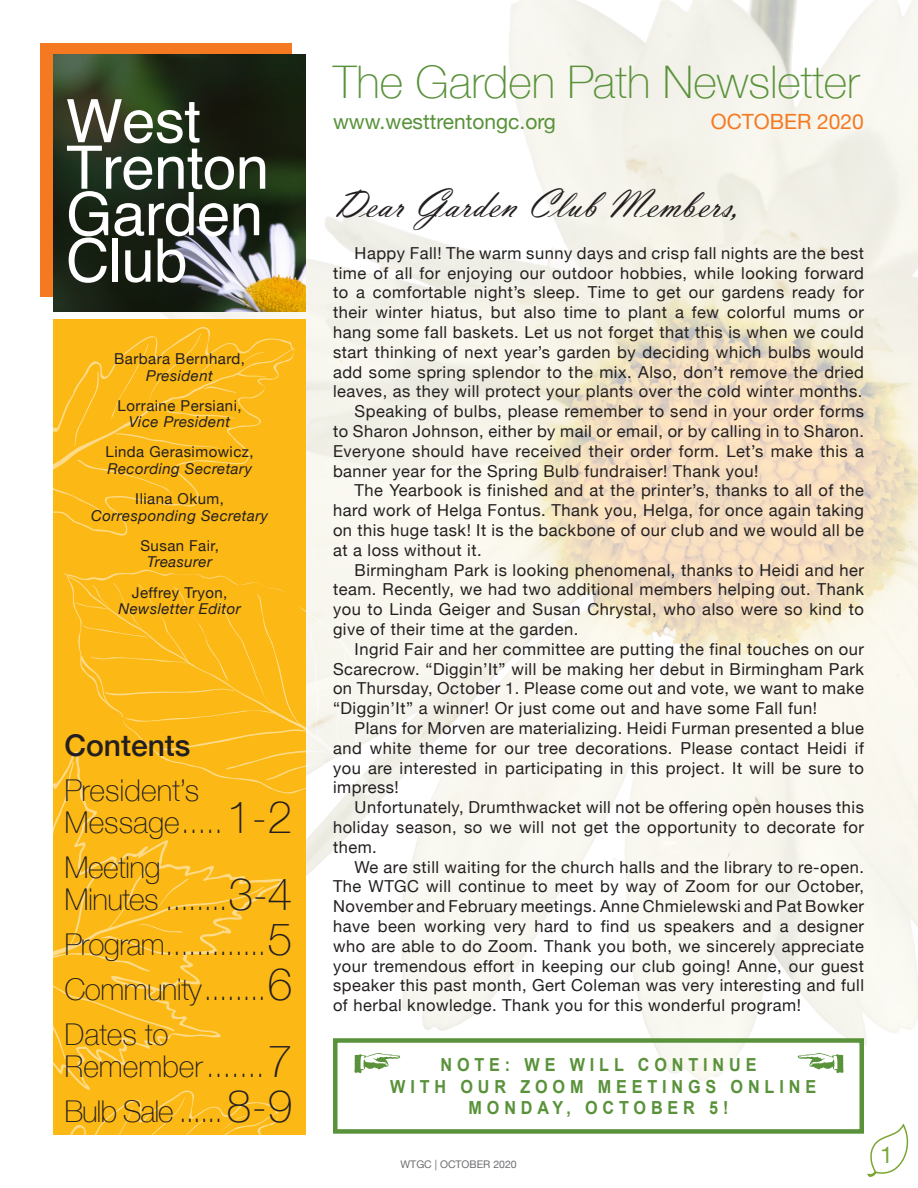
<style>
.page{position:relative;width:918px;height:1188px;background:#fff}
.page>*{position:absolute;margin:0;border:0;box-sizing:border-box;transform-origin:0 0}
.t1{font:60px "Helvetica";letter-spacing:-.01em;color:#fff}
.t2{font:100 45px "Helvetica Neue";color:#59923a}
.t3{font:42px "Vladimir Script";color:#231f20}
.t4{font:100 30px/31.7px "Helvetica Neue";letter-spacing:-.02em;color:#231f20}
.t5{font:100 30px/31.7px "Helvetica Neue";color:#231f20}
.t6{font:100 30px "Helvetica Neue";letter-spacing:-.04em;color:#231f20}
.t7{font:500 30px "Helvetica Neue";color:#231f20}
.t8{font:22.95px "Helvetica Neue";color:#7aa635}
.t9{font:21px "Helvetica Neue";color:#59923a}
.t10{font:21px "Helvetica Neue";color:#f47921}
.t11{font:700 18px/21.6px "Arial";letter-spacing:.3em;color:#59923a;text-align:center;scale:.9 1}
.t12{font:16.5px/19.8px "Helvetica Neue";letter-spacing:.03em;color:#231f20;text-align:justify}
.t13{font:15px/16.6px "Helvetica Neue";letter-spacing:.03em;color:#231f20;text-align:center}
.t14{font:italic 15px/16.6px "Helvetica Neue";letter-spacing:.03em;color:#231f20;text-align:center}
.t15{font:10.5px "Helvetica Neue";color:#6c6d70}
.s1{font-style:italic}
.s2{font-style:normal}
.s3{font-size:45px}
</style>
<div class="page">
<img style="left:40px;top:0;width:878px;height:1177px">
<div style="left:40px;top:44px;width:251px;height:253px;background:#f47921"></div>
<div style="left:53px;top:320px;width:253px;height:815px;background:#fcb814"></div>
<img style="left:53px;top:54px;width:253px;height:257px">
<svg style="left:40px;top:333px;width:255px;height:204px"></svg>
<svg style="left:198px;top:355px;width:24px;height:25px"></svg>
<svg style="left:236px;top:352px;width:29px;height:17px"></svg>
<svg style="left:40px;top:1089px;width:239px;height:88px"></svg>
<svg style="left:182px;top:1118px;width:24px;height:25px"></svg>
<svg style="left:220px;top:1116px;width:29px;height:17px"></svg>
<div style="left:333px;top:1038px;width:531px;height:96px;border:4px solid #59923a"></div>
<svg style="left:40px;top:569px;width:360px;height:504px"></svg>
<svg style="left:798px;top:1053px;width:46px;height:20px"></svg>
<p class="t1" style="left:66px;top:84px;width:136px">West</p>
<p class="t1" style="left:66px;top:130px;width:205px">Trenton</p>
<p class="t1" style="left:66px;top:177px;width:199px">Garden</p>
<p class="t1" style="left:66px;top:223px;width:123px">Club</p>
<p class="t13" style="left:114px;top:351px;width:132px">Barbara Bernhard,<br><span class="s1">President</span></p>
<p class="t13" style="left:118px;top:398px;width:126px">Lorraine Persiani,<br><span class="s1">Vice President</span></p>
<p class="t13" style="left:106px;top:445px;width:150px;text-align:left">Linda Gerasimowicz,<br><span class="s1">Recording Secretary</span></p>
<p class="t14" style="left:91px;top:491px;width:178px"><span class="s2">Iliana Okum,<br></span>Corresponding Secretary</p>
<p class="t13" style="left:140px;top:538px;width:80px">Susan Fair,<br><span class="s1">Treasurer</span></p>
<p class="t14" style="left:118px;top:585px;width:124px"><span class="s2">Jeffrey Tryon,<br></span>Newsletter Editor</p>
<p class="t7" style="left:64px;top:722px;width:128px">Contents</p>
<p class="t5" style="left:64px;top:774px;width:230px">President’s<br>Message.....<span class="s3">1-2</span></p>
<p class="t4" style="left:64px;top:850px;width:230px">Meeting<br>Minutes ........<span class="s3">3-4</span></p>
<p class="t4" style="left:64px;top:927px;width:230px">Program.............<span class="s3">5</span></p>
<p class="t4" style="left:64px;top:972px;width:230px">Community........<span class="s3">6</span></p>
<p class="t5" style="left:64px;top:1017px;width:230px">Dates to<br>Remember.......<span class="s3">7</span></p>
<p class="t6" style="left:64px;top:1088px;width:230px">Bulb Sale ...... <span class="s3">8-9</span></p>
<p class="t2" style="left:333px;top:47px;width:528px">The Garden Path Newsletter</p>
<p class="t9" style="left:333px;top:107px;width:224px">www.westtrentongc.org</p>
<p class="t10" style="left:711px;top:107px;width:155px">OCTOBER 2020</p>
<p class="t3" style="left:333px;top:180px;width:409px">Dear Garden Club Members,</p>
<p class="t12" style="left:333px;top:244px;width:533px;text-indent:22px">Happy Fall! The warm sunny days and crisp fall nights are the best time of all for enjoying our outdoor hobbies, while looking forward to a comfortable night’s sleep. Time to get our gardens ready for their winter hiatus, but also time to plant a few colorful mums or hang some fall baskets. Let us not forget that this is when we could start thinking of next year’s garden by deciding which bulbs would add some spring splendor to the mix. Also, don’t remove the dried leaves, as they will protect your plants over the cold winter months.</p>
<p class="t12" style="left:333px;top:402px;width:533px;text-indent:22px">Speaking of bulbs, please remember to send in your order forms to Sharon Johnson, either by mail or email, or by calling in to Sharon.<br>Everyone should have received their order form. Let’s make this a banner year for the Spring Bulb fundraiser! Thank you!</p>
<p class="t12" style="left:333px;top:481px;width:533px;text-indent:22px">The Yearbook is finished and at the printer’s, thanks to all of the hard work of Helga Fontus. Thank you, Helga, for once again taking on this huge task! It is the backbone of our club and we would all be at a loss without it.</p>
<p class="t12" style="left:333px;top:561px;width:533px;text-indent:22px">Birmingham Park is looking phenomenal, thanks to Heidi and her team. Recently, we had two additional members helping out. Thank you to Linda Geiger and Susan Chrystal, who also were so kind to give of their time at the garden.</p>
<p class="t12" style="left:333px;top:640px;width:533px;text-indent:22px">Ingrid Fair and her committee are putting the final touches on our Scarecrow. “Diggin’It” will be making her debut in Birmingham Park on Thursday, October 1. Please come out and vote, we want to make “Diggin’It” a winner! Or just come out and have some Fall fun!</p>
<p class="t12" style="left:333px;top:719px;width:533px;text-indent:22px">Plans for Morven are materializing. Heidi Furman presented a blue and white theme for our tree decorations. Please contact Heidi if you are interested in participating in this project. It will be sure to impress!</p>
<p class="t12" style="left:333px;top:798px;width:533px;text-indent:22px">Unfortunately, Drumthwacket will not be offering open houses this holiday season, so we will not get the opportunity to decorate for them.</p>
<p class="t12" style="left:333px;top:858px;width:533px;text-indent:22px">We are still waiting for the church halls and the library to re-open.<br>The WTGC will continue to meet by way of Zoom for our October, November and February meetings. Anne Chmielewski and Pat Bowker have been working very hard to find us speakers and a designer who are able to do Zoom. Thank you both, we sincerely appreciate your tremendous effort in keeping our club going! Anne, our guest speaker this past month, Gert Coleman was very interesting and full of herbal knowledge. Thank you for this wonderful program!</p>
<p class="t11" style="left:390px;top:1054px;width:475px">NOTE: WE WILL CONTINUE<br>WITH OUR ZOOM MEETINGS ONLINE<br>MONDAY, OCTOBER 5!</p>
<p class="t15" style="left:401px;top:1157px;width:118px">WTGC | OCTOBER 2020</p>
<p class="t8" style="left:880px;top:1138px;width:14px">1</p>
</div>
